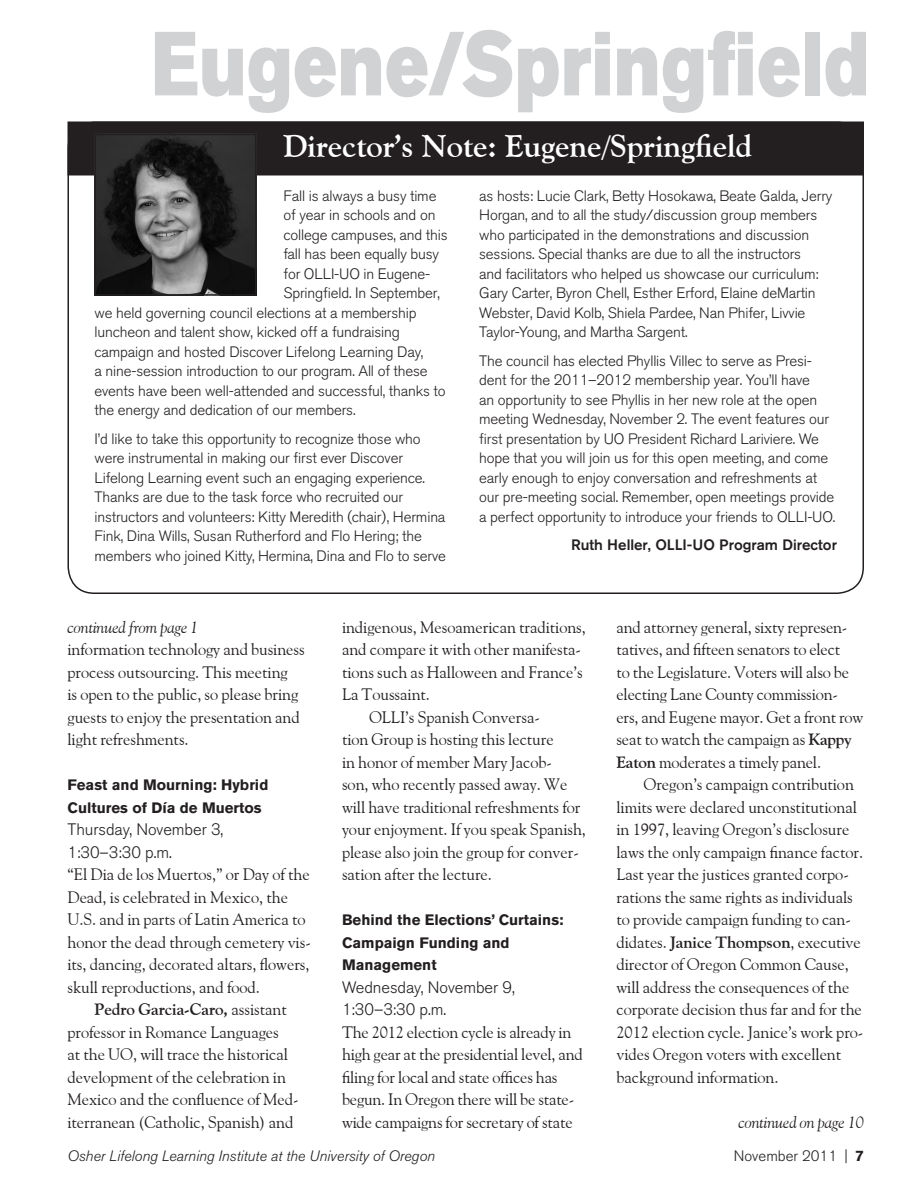
<style>
.page{position:relative;width:918px;height:1188px;background:#fff}
.page>*{position:absolute;margin:0;border:0;box-sizing:border-box;transform-origin:0 0}
.t1{font:90px "Akzidenz Grotesk BQ Super";letter-spacing:.015em;color:#d1d2d4;scale:.8 1}
.Heading{font:700 31.5px "Goudy Old Style BT";letter-spacing:-.005em;color:#fff}
.Body_Text{font:16.5px/22.5px "Goudy Old Style BT";letter-spacing:-.005em;color:#231f20}
.Body_Text_-_1st_Para{font:16.5px/22.5px "Goudy Old Style BT";letter-spacing:-.01em;color:#231f20}
.Event_Date{font:300 16.5px/22.5px "Akzidenz Grotesk BQ";letter-spacing:-.005em;color:#231f20}
.t2{font:italic 16.5px "Goudy Old Style BT";letter-spacing:-.01em;color:#231f20}
.Body_Text-2{font:300 15px/19.5px "Akzidenz Grotesk BQ";letter-spacing:-.01em;color:#231f20}
.Sub_Head{font:700 15px/22.5px "Akzidenz Grotesk BQ";color:#231f20}
.t3{font:italic 300 15px "Akzidenz Grotesk BQ";color:#231f20}
.Editor_Name{font:500 15px "Akzidenz Grotesk BQ";color:#231f20}
.s1{font-weight:700}
</style>
<div class="page">
<div style="left:68px;top:122px;width:795px;height:53px;background:#231f20"></div>
<div style="left:68px;top:122px;width:796px;height:54px;border:2px solid #231f20"></div>
<img style="left:97px;top:137px;width:156px;height:156px">
<div style="left:94px;top:134px;width:162px;height:162px;border:2px solid #231f20"></div>
<h1 class="t1" style="left:152px;top:12px;width:898px">Eugene/Springfield</h1>
<h2 class="Heading" style="left:284px;top:126px;width:470px">Director’s Note: Eugene/Springfield</h2>
<p class="Body_Text-2" style="left:284px;top:186px;width:155px">Fall is always a busy time</p>
<p class="Body_Text-2" style="left:284px;top:206px;width:154px">of year in schools and on</p>
<p class="Body_Text-2" style="left:284px;top:225px;width:166px">college campuses, and this</p>
<p class="Body_Text-2" style="left:284px;top:245px;width:157px">fall has been equally busy</p>
<p class="Body_Text-2" style="left:284px;top:264px;width:148px">for OLLI-UO in Eugene-</p>
<p class="Body_Text-2" style="left:284px;top:284px;width:158px">Springfield. In September,</p>
<p class="Body_Text-2" style="left:94px;top:303px;width:324px">we held governing council elections at a membership</p>
<p class="Body_Text-2" style="left:94px;top:323px;width:307px">luncheon and talent show, kicked off a fundraising</p>
<p class="Body_Text-2" style="left:94px;top:342px;width:330px">campaign and hosted Discover Lifelong Learning Day,</p>
<p class="Body_Text-2" style="left:94px;top:362px;width:335px">a nine-session introduction to our program. All of these</p>
<p class="Body_Text-2" style="left:94px;top:381px;width:353px">events have been well-attended and successful, thanks to</p>
<p class="Body_Text-2" style="left:94px;top:401px;width:261px">the energy and dedication of our members.</p>
<p class="Body_Text-2" style="left:94px;top:429px;width:353px">I’d like to take this opportunity to recognize those who were instrumental in making our first ever Discover Lifelong Learning event such an engaging experience.<br>Thanks are due to the task force who recruited our instructors and volunteers: Kitty Meredith (chair), Hermina Fink, Dina Wills, Susan Rutherford and Flo Hering; the members who joined Kitty, Hermina, Dina and Flo to serve</p>
<p class="Body_Text-2" style="left:479px;top:186px;width:355px">as hosts: Lucie Clark, Betty Hosokawa, Beate Galda, Jerry Horgan, and to all the study/discussion group members who participated in the demonstrations and discussion sessions. Special thanks are due to all the instructors<br>and facilitators who helped us showcase our curriculum:<br>Gary Carter, Byron Chell, Esther Erford, Elaine deMartin Webster, David Kolb, Shiela Pardee, Nan Phifer, Livvie Taylor-Young, and Martha Sargent.</p>
<p class="Body_Text-2" style="left:479px;top:351px;width:357px">The council has elected Phyllis Villec to serve as Presi&shy;dent for the 2011–2012 membership year. You’ll have<br>an opportunity to see Phyllis in her new role at the open meeting Wednesday, November 2. The event features our first presentation by UO President Richard Lariviere. We hope that you will join us for this open meeting, and come early enough to enjoy conversation and refreshments at our pre-meeting social. Remember, open meetings provide a perfect opportunity to introduce your friends to OLLI-UO.</p>
<p class="Editor_Name" style="left:571px;top:536px;width:267px">Ruth Heller, OLLI-UO Program Director</p>
<p class="t2" style="left:68px;top:617px;width:132px">continued from page 1</p>
<p class="Body_Text" style="left:68px;top:638px;width:239px">information technology and business process outsourcing. This meeting<br>is open to the public, so please bring guests to enjoy the presentation and light refreshments.</p>
<h2 class="Sub_Head" style="left:68px;top:774px;width:202px">Feast and Mourning: Hybrid<br>Cultures of Día de Muertos</h2>
<h3 class="Event_Date" style="left:68px;top:818px;width:157px">Thursday, November 3,<br>1:30–3:30 p.m.</h3>
<p class="Body_Text_-_1st_Para" style="left:68px;top:863px;width:245px">“El Dia de los Muertos,” or Day of the Dead, is celebrated in Mexico, the U.S. and in parts of Latin America to honor the dead through cemetery vis&shy;its, dancing, decorated altars, flowers, skull reproductions, and food.</p>
<p class="Body_Text" style="left:68px;top:998px;width:233px;text-indent:27px"><span class="s1">Pedro Garcia-Caro,</span> assistant professor in Romance Languages<br>at the UO, will trace the historical development of the celebration in Mexico and the confluence of Med&shy;iterranean (Catholic, Spanish) and</p>
<p class="Body_Text" style="left:342px;top:615px;width:246px">indigenous, Mesoamerican traditions, and compare it with other manifesta&shy;tions such as Halloween and France’s<br>La Toussaint.</p>
<p class="Body_Text" style="left:342px;top:705px;width:245px;text-indent:27px">OLLI’s Spanish Conversa-<br>tion Group is hosting this lecture<br>in honor of member Mary Jacob-<br>son, who recently passed away. We will have traditional refreshments for your enjoyment. If you speak Spanish, please also join the group for conver&shy;sation after the lecture.</p>
<h2 class="Sub_Head" style="left:342px;top:909px;width:223px">Behind the Elections’ Curtains:<br>Campaign Funding and<br>Management</h2>
<h3 class="Event_Date" style="left:342px;top:976px;width:174px">Wednesday, November 9,<br>1:30–3:30 p.m.</h3>
<p class="Body_Text_-_1st_Para" style="left:342px;top:1020px;width:242px">The 2012 election cycle is already in high gear at the presidential level, and filing for local and state offices has begun. In Oregon there will be state&shy;wide campaigns for secretary of state</p>
<p class="Body_Text_-_1st_Para" style="left:616px;top:615px;width:248px">and attorney general, sixty represen&shy;tatives, and fifteen senators to elect<br>to the Legislature. Voters will also be electing Lane County commission&shy;ers, and Eugene mayor. Get a front row seat to watch the campaign as <span class="s1">Kappy Eaton</span> moderates a timely panel.</p>
<p class="Body_Text" style="left:616px;top:773px;width:248px;text-indent:27px">Oregon’s campaign contribution limits were declared unconstitutional in 1997, leaving Oregon’s disclosure laws the only campaign finance factor.<br>Last year the justices granted corpo&shy;rations the same rights as individuals to provide campaign funding to can&shy;didates. <span class="s1">Janice Thompson</span>, executive director of Oregon Common Cause, will address the consequences of the corporate decision thus far and for the 2012 election cycle. Janice’s work pro&shy;vides Oregon voters with excellent background information.</p>
<p class="t2" style="left:738px;top:1112px;width:127px">continued on page 10</p>
<p class="t3" style="left:68px;top:1147px;width:369px">Osher Lifelong Learning Institute at the University of Oregon</p>
<p class="Body_Text-2" style="left:734px;top:1146px;width:132px">November 2011 | <span class="s1">7</span></p>
</div>
